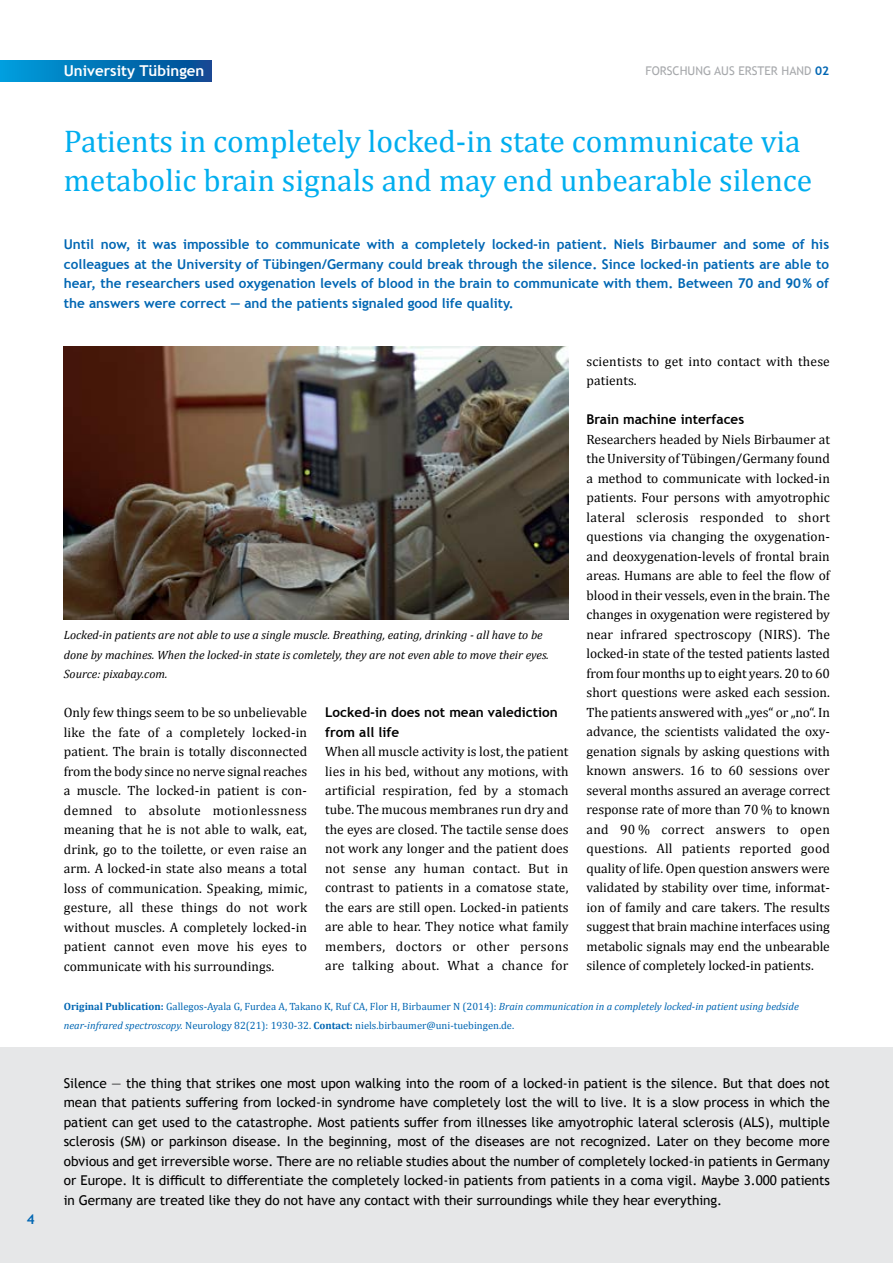
<style>
.page{position:relative;width:893px;height:1263px;background:#fff}
.page>*{position:absolute;margin:0;border:0;box-sizing:border-box;transform-origin:0 0}
.t1{font:31.5px/39px "Cambria";color:#00aeef}
.t2{font:700 15px "Trebuchet MS";color:#fff}
.t3{font:13.5px/19.5px "Cambria";letter-spacing:.005em;color:#000;text-align:justify}
.t4{font:13.5px/19.5px "Trebuchet MS";letter-spacing:-.005em;color:#000;text-align:justify}
.t5{font:700 13.5px/19.5px "Trebuchet MS";color:#0066b3;text-align:justify}
.t6{font:700 13.5px/19.5px "Trebuchet MS";color:#000}
.t7{font:italic 12px/19.5px "Cambria";color:#000}
.t8{font:12px "Trebuchet MS";color:#a7a9ac}
.t9{font:10.5px/19.5px "Cambria";color:#0066b3}
.s1{font-weight:700;color:#0066b3}
.s2{font-weight:700}
.s3{font-style:italic}
</style>
<div class="page">
<img style="left:64px;top:346px;width:504px;height:274px">
<svg style="left:0;top:60px;width:212px;height:22px;background:#0174b6"></svg>
<div style="left:0;top:1047px;width:893px;height:216px;background:#e6e7e8"></div>
<p class="t5" style="left:27px;top:1209px;width:9px">4</p>
<p class="t2" style="left:64px;top:61px;width:142px">University Tübingen</p>
<p class="t8" style="left:645px;top:63px;width:185px">Forschung Aus Erster Hand <span class="s1">02</span></p>
<h1 class="t1" style="left:64px;top:121px;width:750px">Patients in completely locked-in state communicate via metabolic brain signals and may end unbearable silence</h1>
<p class="t5" style="left:64px;top:234px;width:767px">Until now, it was impossible to communicate with a completely locked-in patient. Niels Birbaumer and some of his colleagues at the University of Tübingen/Germany could break through the silence. Since locked-in patients are able to hear, the researchers used oxygenation levels of blood in the brain to communicate with them. Between 70 and 90% of the answers were correct — and the patients signaled good life quality.</p>
<p class="t7" style="left:64px;top:625px;width:487px">Locked-in patients are not able to use a single muscle. Breathing, eating, drinking - all have to be done by machines. When the locked-in state is comletely, they are not even able to move their eyes.<br>Source: pixabay.com.</p>
<p class="t3" style="left:64px;top:703px;width:245px">Only few things seem to be so unbelievable like the fate of a completely locked-in patient. The brain is totally disconnected from the body since no nerve signal reaches a muscle. The locked-in patient is con&shy;demned to absolute motionlessness meaning that he is not able to walk, eat, drink, go to the toilette, or even raise an arm. A locked-in state also means a total loss of communication. Speaking, mimic, gesture, all these things do not work without muscles. A completely locked-in patient cannot even move his eyes to communicate with his surroundings.</p>
<p class="t6" style="left:325px;top:702px;width:234px">Locked-in does not mean valediction from all life</p>
<p class="t3" style="left:325px;top:741px;width:245px">When all muscle activity is lost, the patient lies in his bed, without any motions, with artificial respiration, fed by a -stomach tube. The mucous membranes run dry and the eyes are closed. The tactile sense does not work any longer and the patient does not sense any human contact. But in contrast to patients in a comatose state, the ears are still open. Locked-in patients are able to hear. They notice what family members, doctors or other persons are talking about. What a chance for</p>
<p class="t3" style="left:586px;top:351px;width:245px">scientists to get into contact with these patients.</p>
<p class="t6" style="left:586px;top:410px;width:159px">Brain machine interfaces</p>
<p class="t3" style="left:586px;top:429px;width:245px">Researchers headed by Niels Birbaumer at the University of Tübingen/Germany found a method to communicate with locked-in patients. Four persons with amyotrophic lateral sclerosis responded to short questions via changing the oxygenation&shy;and deoxygenation-levels of frontal brain areas. Humans are able to feel the flow of blood in their vessels, even in the brain. The changes in oxygenation were registered by near infrared spectroscopy (NIRS). The locked-in state of the tested patients lasted from four months up to eight years. 20 to 60 short questions were asked each session.<br>The patients answered with „yes“ or „no“. In advance, the scientists validated the oxy&shy;genation signals by asking questions with known answers. 16 to 60 sessions over several months assured an average correct response rate of more than 70 % to known and 90 % correct answers to open questions. All patients reported good quality of life. Open question answers were validated by stability over time, informat&shy;ion of family and care takers. The results suggest that brain machine interfaces using metabolic signals may end the unbearable silence of completely locked-in patients.</p>
<p class="t9" style="left:64px;top:996px;width:736px"><span class="s2">Original Publication:</span> Gallegos-Ayala G, Furdea A, Takano K, Ruf CA, Flor H, Birbaumer N (2014): <span class="s3">Brain communication in a completely locked-in patient using bedside near-infrared spectroscopy.</span> Neurology 82(21): 1930-32. <span class="s2">Contact:</span> niels.birbaumer@uni-tuebingen.de.</p>
<p class="t4" style="left:64px;top:1073px;width:768px">Silence — the thing that strikes one most upon walking into the room of a locked-in patient is the silence. But that does not mean that patients suffering from locked-in syndrome have completely lost the will to live. It is a slow process in which the patient can get used to the catastrophe. Most patients suffer from illnesses like amyotrophic lateral sclerosis (ALS), multiple sclerosis (SM) or parkinson disease. In the beginning, most of the diseases are not recognized. Later on they become more obvious and get irreversible worse. There are no reliable studies about the number of completely locked-in patients in Germany or Europe. It is difficult to differentiate the completely locked-in patients from patients in a coma vigil. Maybe 3.000 patients in Germany are treated like they do not have any contact with their surroundings while they hear everything.</p>
</div>
